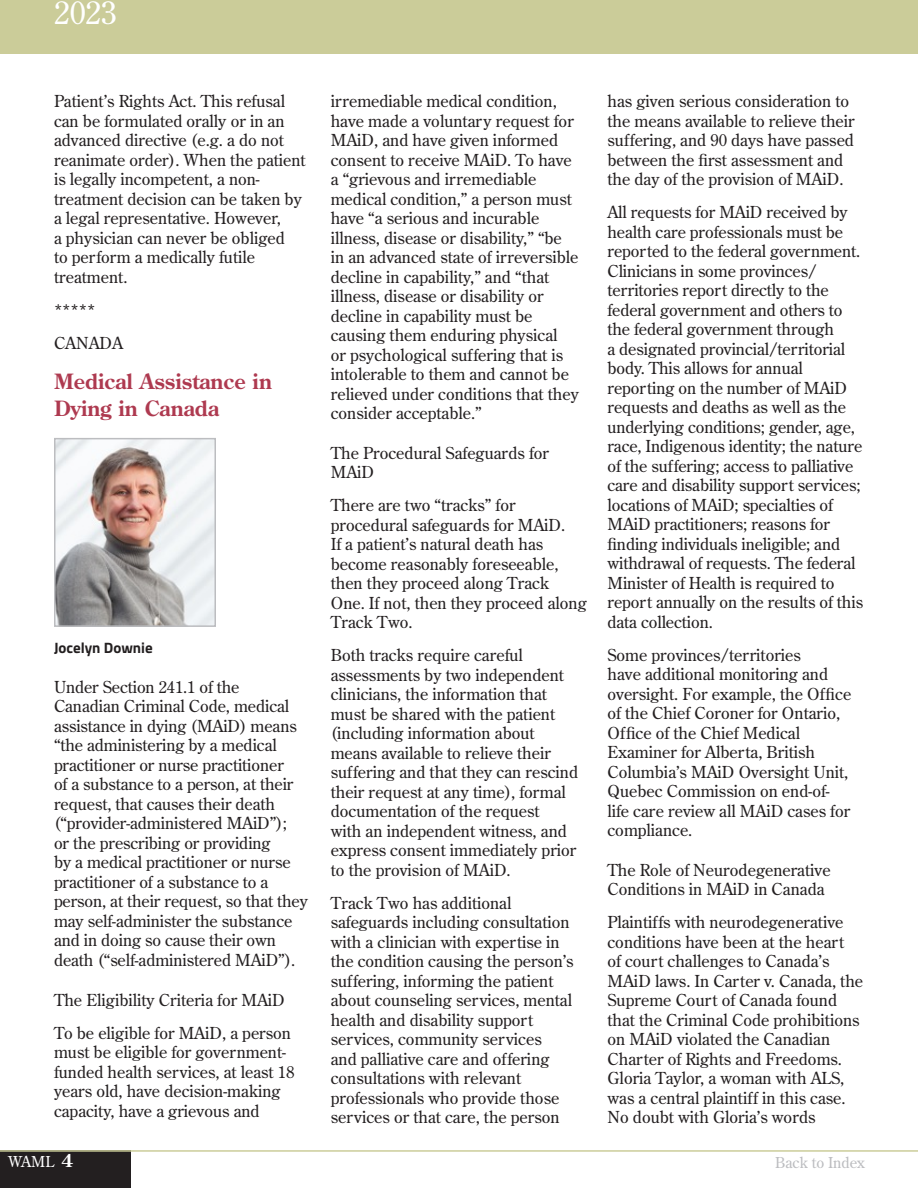
<style>
.page{position:relative;width:918px;height:1188px;background:#fff}
.page>*{position:absolute;margin:0;border:0;box-sizing:border-box;transform-origin:0 0}
.t1{font:31.5px "Century Old Style Std";color:#fff}
.t2{font:700 21px/27px "Century Old Style Std";color:#ae3a50}
.t3{font:16.5px/19.5px "Century Old Style Std";color:#231f20}
.t4{font:700 15px "Cairo";color:#231f20}
.t5{font:15px "Century Old Style Std";color:#bcbdc0}
.t6{font:15px "Century Old Style Std";color:#fff}
.s1{font-weight:700;font-size:18px}
</style>
<div class="page">
<div style="left:0;top:1150px;width:130px;height:38px;background:#231f20"></div>
<div style="left:0;top:0;width:918px;height:54px;background:#cbcc99"></div>
<hr style="left:0;top:1150px;width:918px;height:2px;background:#cbcc99">
<img style="left:57px;top:441px;width:156px;height:183px">
<div style="left:54px;top:438px;width:162px;height:189px;border:2px solid #bcbdc0"></div>
<h1 class="t1" style="left:54px;top:-8px;width:64px">2023</h1>
<p class="t3" style="left:54px;top:91px;width:253px">Patient’s Rights Act. This refusal can be formulated orally or in an advanced directive (e.g. a do not reanimate order). When the patient is legally incompetent, a non&shy;treatment decision can be taken by a legal representative. However,<br>a physician can never be obliged<br>to perform a medically futile treatment.</p>
<p class="t3" style="left:54px;top:300px;width:43px">*****</p>
<p class="t3" style="left:54px;top:333px;width:71px">CANADA</p>
<p class="t2" style="left:54px;top:368px;width:220px">Medical Assistance in<br>Dying in Canada</p>
<p class="t4" style="left:54px;top:636px;width:100px">Jocelyn Downie</p>
<p class="t3" style="left:54px;top:677px;width:256px">Under Section 241.1 of the Canadian Criminal Code, medical assistance in dying (MAiD) means “the administering by a medical practitioner or nurse practitioner<br>of a substance to a person, at their request, that causes their death (“provider-administered MAiD”);<br>or the prescribing or providing<br>by a medical practitioner or nurse practitioner of a substance to a person, at their request, so that they may self-administer the substance and in doing so cause their own death (“self-administered MAiD”).</p>
<p class="t3" style="left:54px;top:990px;width:232px">The Eligibility Criteria for MAiD</p>
<p class="t3" style="left:54px;top:1023px;width:242px">To be eligible for MAiD, a person must be eligible for government&shy;funded health services, at least 18 years old, have decision-making capacity, have a grievous and</p>
<p class="t3" style="left:331px;top:91px;width:250px">irremediable medical condition, have made a voluntary request for<br>MAiD, and have given informed consent to receive MAiD. To have a “grievous and irremediable medical condition,” a person must have “a serious and incurable illness, disease or disability,” “be in an advanced state of irreversible decline in capability,” and “that illness, disease or disability or decline in capability must be causing them enduring physical<br>or psychological suffering that is intolerable to them and cannot be relieved under conditions that they consider acceptable.”</p>
<p class="t3" style="left:331px;top:443px;width:220px">The Procedural Safeguards for<br>MAiD</p>
<p class="t3" style="left:331px;top:495px;width:258px">There are two “tracks” for procedural safeguards for MAiD.<br>If a patient’s natural death has become reasonably foreseeable, then they proceed along Track<br>One. If not, then they proceed along<br>Track Two.</p>
<p class="t3" style="left:331px;top:645px;width:249px">Both tracks require careful assessments by two independent clinicians, the information that must be shared with the patient (including information about means available to relieve their suffering and that they can rescind their request at any time), formal documentation of the request<br>with an independent witness, and express consent immediately prior to the provision of MAiD.</p>
<p class="t3" style="left:331px;top:893px;width:244px">Track Two has additional safeguards including consultation with a clinician with expertise in the condition causing the person’s suffering, informing the patient about counseling services, mental health and disability support services, community services<br>and palliative care and offering consultations with relevant professionals who provide those services or that care, the person</p>
<p class="t3" style="left:608px;top:91px;width:249px">has given serious consideration to the means available to relieve their suffering, and 90 days have passed between the first assessment and the day of the provision of MAiD.</p>
<p class="t3" style="left:608px;top:202px;width:257px">All requests for MAiD received by health care professionals must be reported to the federal government.<br>Clinicians in some provinces/ territories report directly to the federal government and others to the federal government through<br>a designated provincial/territorial body. This allows for annual reporting on the number of MAiD requests and deaths as well as the underlying conditions; gender, age, race, Indigenous identity; the nature of the suffering; access to palliative care and disability support services; locations of MAiD; specialties of MAiD practitioners; reasons for finding individuals ineligible; and withdrawal of requests. The federal Minister of Health is required to report annually on the results of this data collection.</p>
<p class="t3" style="left:608px;top:645px;width:245px">Some provinces/territories<br>have additional monitoring and oversight. For example, the Office of the Chief Coroner for Ontario,<br>Office of the Chief Medical<br>Examiner for Alberta, British<br>Columbia’s MAiD Oversight Unit,<br>Quebec Commission on end-of&shy;life care review all MAiD cases for compliance.</p>
<p class="t3" style="left:608px;top:860px;width:225px">The Role of Neurodegenerative<br>Conditions in MAiD in Canada</p>
<p class="t3" style="left:608px;top:912px;width:257px">Plaintiffs with neurodegenerative conditions have been at the heart<br>of court challenges to Canada’s<br>MAiD laws. In Carter v. Canada, the<br>Supreme Court of Canada found that the Criminal Code prohibitions on MAiD violated the Canadian<br>Charter of Rights and Freedoms.<br>Gloria Taylor, a woman with ALS, was a central plaintiff in this case.<br>No doubt with Gloria’s words</p>
<p class="t6" style="left:8px;top:1152px;width:67px">WAML <span class="s1">4</span></p>
<p class="t5" style="left:775px;top:1153px;width:91px">Back to Index</p>
</div>
